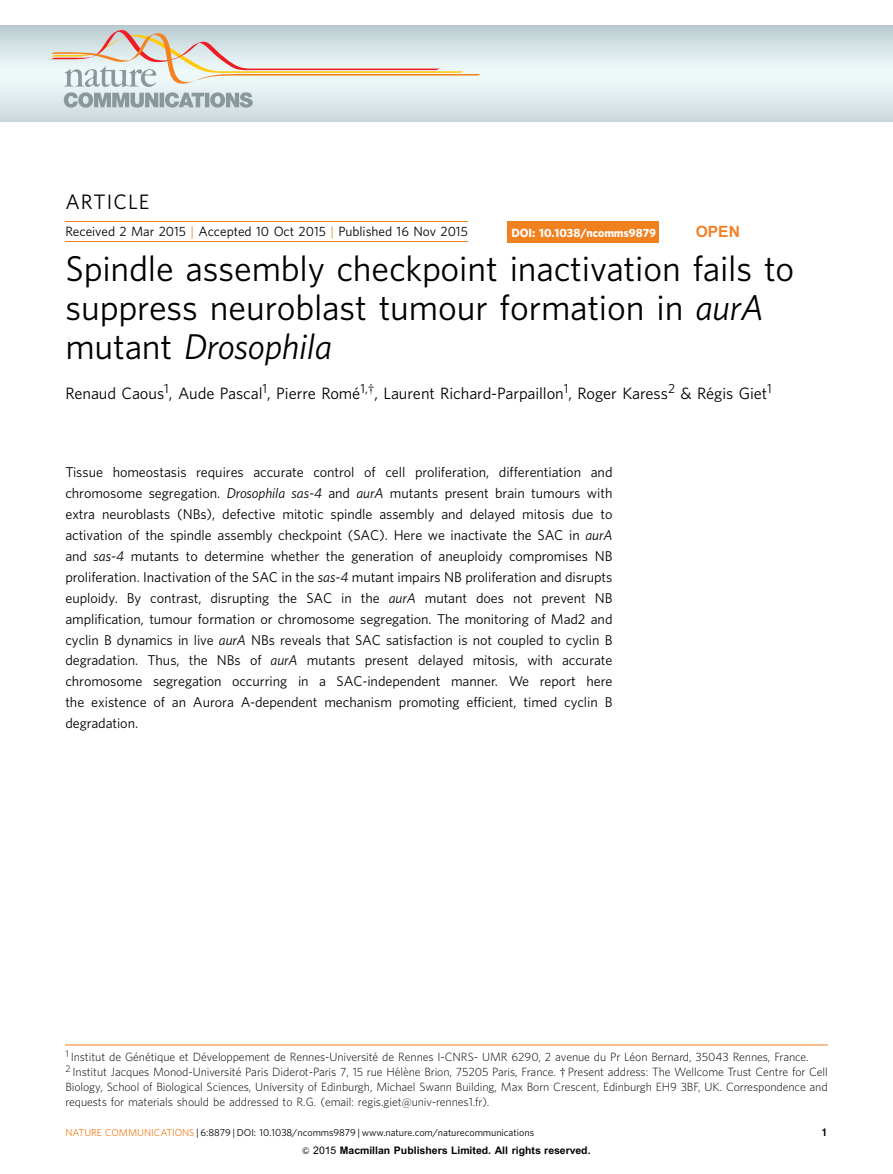
<style>
.page{position:relative;width:893px;height:1174px;background:#fff}
.page>*{position:absolute;margin:0;border:0;box-sizing:border-box;transform-origin:0 0}
.t1{font:35.85px/38.8px "Adv O Tea 1 a 7398";color:#000}
.t2{font:35.85px "Adv OT9 bd 21 c 25.I";color:#000}
.t3{font:20.85px "Adv O Tea 1 a 7398";letter-spacing:.055em;color:#000}
.t4{font:16.5px "Adv O Tea 1 a 7398";color:#000}
.t5{font:700 15.6px "Arial";color:#f58127}
.t6{font:14.25px/20.9px "Adv O Tea 1 a 7398";color:#000;text-align:justify}
.t7{font:13.5px "Adv O Tea 1 a 7398";color:#000}
.t8{font:12px/15px "Adv O Tf 23 bb 480";color:#000}
.t9{font:12px "Adv O Tcb 88 df 00";color:#fff}
.t10{font:10.8px "Adv T Tda 6 f 6 cb 8.B";color:#000}
.t11{font:10.5px "Adv PAD35";color:#000}
.t12{font:10.05px "Adv O Tea 1 a 7398";color:#000}
.s1{color:#f1801f}
.s2{font-family:"Adv OT9 bd 21 c 25.I"}
.s3{font-family:"Adv O Tea 1 a 7398"}
.s4{font-family:"Adv Els ent 2"}
.s5{font-family:"Adv TA42"}
.s6{font-family:"Adv PAD33"}
</style>
<div class="page">
<hr style="left:65px;top:221px;width:403px;height:1px;background:#f1801f">
<hr style="left:65px;top:242px;width:403px;height:1px;background:#f1801f">
<div style="left:507px;top:222px;width:151px;height:21px;background:#f1801f"></div>
<hr style="left:65px;top:1045px;width:763px;height:1px;background:#f1801f">
<svg style="left:0;top:26px;width:893px;height:96px"></svg>
<svg style="left:50px;top:30px;width:431px;height:78px"></svg>
<h2 class="t3" style="left:65px;top:194px;width:85px">ARTICLE</h2>
<p class="t7" style="left:65px;top:226px;width:404px">Received 2 Mar 2015 <span class="s1">|</span> Accepted 10 Oct 2015 <span class="s1">|</span> Published 16 Nov 2015</p>
<h1 class="t1" style="left:65px;top:252px;width:730px">Spindle assembly checkpoint inactivation fails to suppress neuroblast tumour formation in <span class="s2">aurA</span></h1>
<h1 class="t2" style="left:65px;top:333px;width:268px"><span class="s3">mutant</span> Drosophila</h1>
<p class="t4" style="left:65px;top:387px;width:708px">Renaud Caous<sup>1</sup>, Aude Pascal<sup>1</sup>, Pierre Rome´<sup>1,</sup><sup>w</sup>, Laurent Richard-Parpaillon<sup>1</sup>, Roger Karess<sup>2</sup> &amp; Re´gis Giet<sup>1</sup></p>
<p class="t9" style="left:512px;top:228px;width:146px">DOI: 10.1038/ncomms9879</p>
<p class="t5" style="left:696px;top:222px;width:46px">OPEN</p>
<p class="t6" style="left:65px;top:463px;width:549px">Tissue homeostasis requires accurate control of cell proliferation, differentiation and chromosome segregation. <span class="s2">Drosophila sas-4</span> and <span class="s2">aurA</span> mutants present brain tumours with extra neuroblasts (NBs), defective mitotic spindle assembly and delayed mitosis due to activation of the spindle assembly checkpoint (SAC). Here we inactivate the SAC in <span class="s2">aurA </span>and <span class="s2">sas-4</span> mutants to determine whether the generation of aneuploidy compromises NB proliferation. Inactivation of the SAC in the <span class="s2">sas-4</span> mutant impairs NB proliferation and disrupts euploidy. By contrast, disrupting the SAC in the <span class="s2">aurA</span> mutant does not prevent NB amplification, tumour formation or chromosome segregation. The monitoring of Mad2 and cyclin B dynamics in live <span class="s2">aurA</span> NBs reveals that SAC satisfaction is not coupled to cyclin B degradation. Thus, the NBs of <span class="s2">aurA</span> mutants present delayed mitosis, with accurate chromosome segregation occurring in a SAC-independent manner. We report here the existence of an Aurora A-dependent mechanism promoting efficient, timed cyclin B degradation.</p>
<p class="t8" style="left:65px;top:1050px;width:764px"><sup>1</sup> Institut de Ge´ne´tique et De´veloppement de Rennes-Universite´ de Rennes I-CNRS- UMR 6290, 2 avenue du Pr Le´on Bernard, 35043 Rennes, France.<br><sup>2</sup> Institut Jacques Monod-Universite´ Paris Diderot-Paris 7, 15 rue He´le`ne Brion, 75205 Paris, France. <span class="s4">w</span> Present address: The Wellcome Trust Centre for Cell Biology, School of Biological Sciences, University of Edinburgh, Michael Swann Building, Max Born Crescent, Edinburgh EH9 3BF, UK. Correspondence and requests for materials should be addressed to R.G. (email: regis.giet@univ-rennes1.fr).</p>
<p class="t12" style="left:65px;top:1128px;width:470px"><span class="s1">NATURE COMMUNICATIONS</span> | 6:8879 | DOI: 10.1038/ncomms9879 | www.nature.com/naturecommunications</p>
<p class="t10" style="left:821px;top:1128px;width:8px">1</p>
<p class="t11" style="left:302px;top:1146px;width:290px"><span class="s5">&amp;</span> <span class="s6">2015</span> Macmillan Publishers Limited. All rights reserved.</p>
</div>
